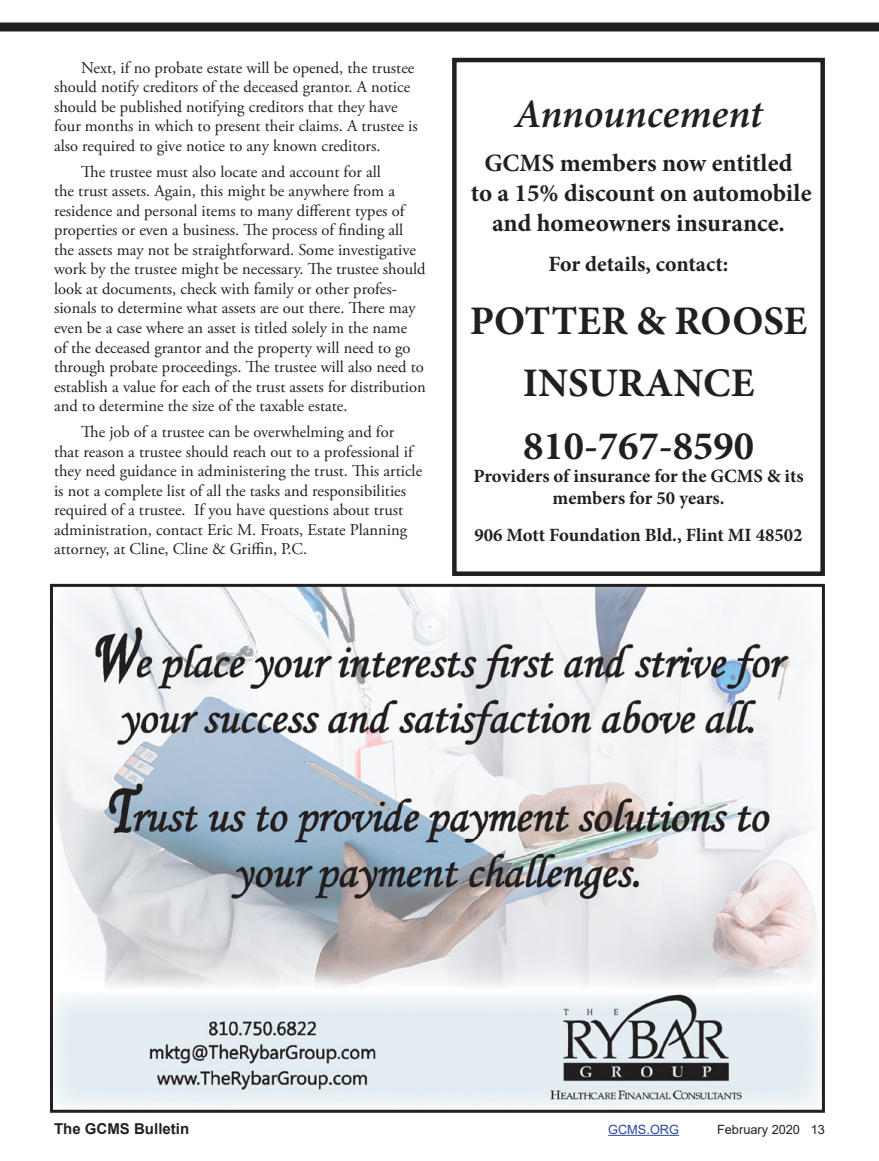
<style>
.page{position:relative;width:879px;height:1161px;background:#fff}
.page>*{position:absolute;margin:0;border:0;box-sizing:border-box;transform-origin:0 0}
.t1{font:700 40.65px/62.7px "Minion Pro";color:#231f20;text-align:center}
.t2{font:italic 600 40.65px "Minion Pro";letter-spacing:-.005em;color:#231f20}
.t3{font:700 25.05px/30px "Minion Pro";color:#231f20;text-align:center}
.t4{font:700 21.9px "Minion Pro";color:#231f20}
.t5{font:700 18.75px/22.5px "Minion Pro";color:#231f20;text-align:center}
.t6{font:16.5px/19.5px "Adobe Garamond Pro";color:#231f20}
.t7{font:700 15px "Arial";color:#231f20}
.t8{font:12.75px "Arial";color:#231f20}
.t9{font:12.75px "Arial";color:#2a489c}
</style>
<div class="page">
<hr style="left:608px;top:1135px;width:70px;height:1px;background:#2a489c">
<div style="left:0;top:22px;width:878px;height:10px;background:#231f20"></div>
<div style="left:452px;top:58px;width:372px;height:518px;border:4px solid #231f20"></div>
<img style="left:54px;top:588px;width:766px;height:521px">
<div style="left:50px;top:584px;width:774px;height:529px;border:3px solid #231f20"></div>
<p class="t6" style="left:54px;top:58px;width:365px;text-indent:27px">Next, if no probate estate will be opened, the trustee should notify creditors of the deceased grantor. A notice should be published notifying creditors that they have four months in which to present their claims. A trustee is also required to give notice to any known creditors.</p>
<p class="t6" style="left:54px;top:163px;width:373px;text-indent:27px">The trustee must also locate and account for all<br>the trust assets. Again, this might be anywhere from a residence and personal items to many different types of properties or even a business. The process of finding all the assets may not be straightforward. Some investigative work by the trustee might be necessary. The trustee should look at documents, check with family or other profes&shy;sionals to determine what assets are out there. There may even be a case where an asset is titled solely in the name<br>of the deceased grantor and the property will need to go through probate proceedings. The trustee will also need to establish a value for each of the trust assets for distribution and to determine the size of the taxable estate.</p>
<p class="t6" style="left:54px;top:423px;width:369px;text-indent:27px">The job of a trustee can be overwhelming and for that reason a trustee should reach out to a professional if they need guidance in administering the trust. This article is not a complete list of all the tasks and responsibilities required of a trustee. If you have questions about trust administration, contact Eric M. Froats, Estate Planning attorney, at Cline, Cline &amp; Griffin, P.C.</p>
<h1 class="t2" style="left:514px;top:85px;width:249px">Announcement</h1>
<h2 class="t3" style="left:470px;top:147px;width:342px">GCMS members now entitled<br>to a 15% discount on automobile and homeowners insurance.</h2>
<h3 class="t4" style="left:548px;top:249px;width:181px">For details, contact:</h3>
<h1 class="t1" style="left:469px;top:289px;width:339px">POTTER &amp; ROOSE<br>INSURANCE<br>810-767-8590</h1>
<p class="t5" style="left:473px;top:464px;width:331px">Providers of insurance for the GCMS &amp; its members for 50 years.</p>
<p class="t5" style="left:474px;top:523px;width:329px">906 Mott Foundation Bld., Flint MI 48502</p>
<p class="t7" style="left:54px;top:1118px;width:137px">The GCMS Bulletin</p>
<p class="t9" style="left:608px;top:1121px;width:72px">GCMS.ORG</p>
<p class="t8" style="left:716px;top:1121px;width:109px">February 2020 13</p>
</div>
